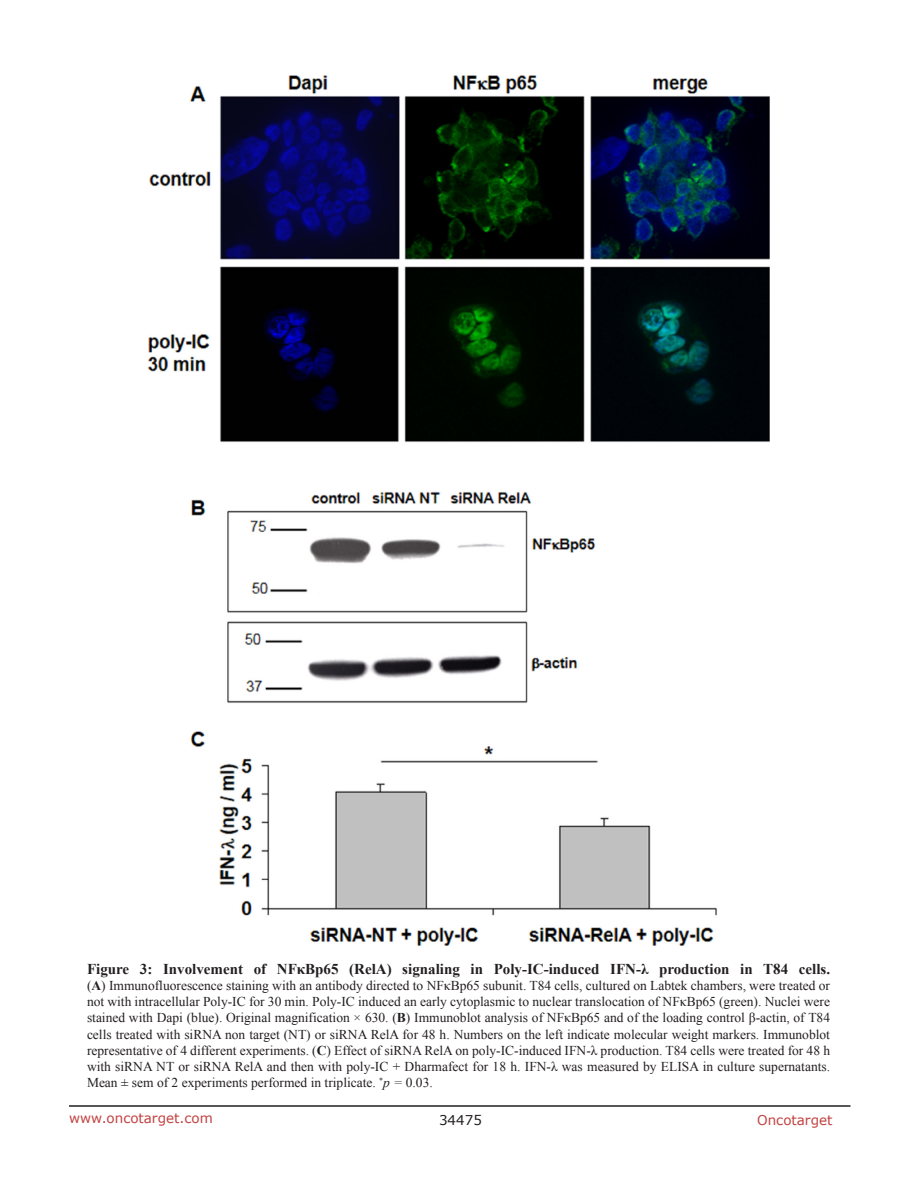
<style>
.page{position:relative;width:918px;height:1188px;background:#fff}
.page>*{position:absolute;margin:0;border:0;box-sizing:border-box;transform-origin:0 0}
.Figuretrx{font:700 15px "Times New Roman";color:#231f20}
.Figuretrx-2{font:13.5px/16.2px "Times New Roman";color:#231f20;text-align:justify}
.t1{font:13.5px "Verdana";color:#c24141}
.t2{font:13.5px "Verdana";color:#231f20}
.s1{font-weight:700}
.s2{font-style:italic}
</style>
<div class="page">
<hr style="left:69px;top:1105px;width:781px;height:2px;background:#231f20">
<img style="left:148px;top:75px;width:621px;height:870px">
<p class="Figuretrx" style="left:87px;top:958px;width:745px">Figure 3: Involvement of NFκBp65 (RelA) signaling in Poly-IC-induced IFN-λ production in T84 cells.</p>
<p class="Figuretrx-2" style="left:87px;top:977px;width:745px">(<span class="s1">A</span>) Immunofluorescence staining with an antibody directed to NFκBp65 subunit. T84 cells, cultured on Labtek chambers, were treated or not with intracellular Poly-IC for 30 min. Poly-IC induced an early cytoplasmic to nuclear translocation of NFκBp65 (green). Nuclei were stained with Dapi (blue). Original magnification × 630. (<span class="s1">B</span>) Immunoblot analysis of NFκBp65 and of the loading control β-actin, of T84 cells treated with siRNA non target (NT) or siRNA RelA for 48 h. Numbers on the left indicate molecular weight markers. Immunoblot representative of 4 different experiments. (<span class="s1">C</span>) Effect of siRNA RelA on poly-IC-induced IFN-λ production. T84 cells were treated for 48 h with siRNA NT or siRNA RelA and then with poly-IC + Dharmafect for 18 h. IFN-λ was measured by ELISA in culture supernatants.<br>Mean ± sem of 2 experiments performed in triplicate. <sup>*</sup><span class="s2">p =</span> 0.03.</p>
<p class="t1" style="left:69px;top:1109px;width:145px">www.oncotarget.com</p>
<p class="t2" style="left:439px;top:1111px;width:44px">34475</p>
<p class="t1" style="left:757px;top:1111px;width:77px">Oncotarget</p>
</div>
